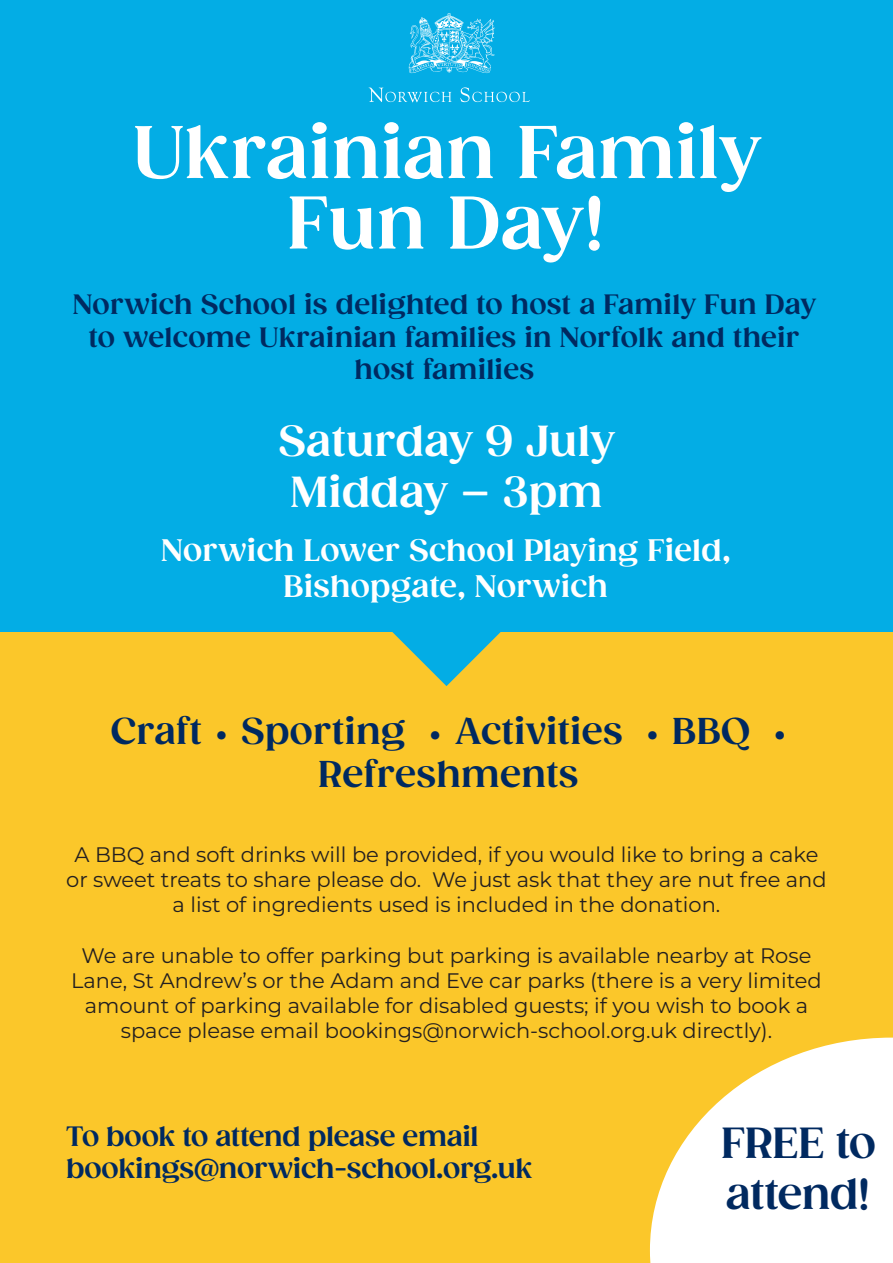
<style>
.page{position:relative;width:893px;height:1263px;background:#fff}
.page>*{position:absolute;margin:0;border:0;box-sizing:border-box;transform-origin:0 0}
.t1{font:700 72px/70.5px "Gazpacho";color:#fff;text-align:center}
.t2{font:700 42px "Gazpacho";letter-spacing:.01em;color:#fff}
.t3{font:700 42px/50.4px "Gazpacho";letter-spacing:-.01em;color:#002960}
.t4{font:700 36px/43.2px "Gazpacho";letter-spacing:.005em;color:#002960;text-align:center}
.t5{font:700 30px/36px "Gazpacho";letter-spacing:.005em;color:#fff;text-align:center}
.t6{font:700 27px/32.4px "Gazpacho";letter-spacing:.005em;color:#002960;text-align:center}
.t7{font:21px/25.2px "Montserrat";color:#231f20;text-align:center}
.s1{font-size:45px}
</style>
<div class="page">
<div style="left:0;top:631px;width:893px;height:632px;background:#fbc72a"></div>
<svg style="left:392px;top:631px;width:109px;height:55px"></svg>
<div style="left:0;top:0;width:893px;height:631px;background:#03ade5"></div>
<svg style="left:650px;top:1037px;width:243px;height:226px;fill:#fff"></svg>
<svg style="left:409px;top:13px;width:86px;height:60px"></svg>
<svg style="left:369px;top:88px;width:83px;height:14px"></svg>
<svg style="left:460px;top:87px;width:70px;height:15px"></svg>
<p class="t1" style="left:133px;top:118px;width:629px">Ukrainian Family<br>Fun Day!</p>
<p class="t6" style="left:73px;top:289px;width:745px">Norwich School is delighted to host a Family Fun Day to welcome Ukrainian families in Norfolk and their host families</p>
<p class="t2" style="left:279px;top:416px;width:337px">Saturday 9 July</p>
<p class="t2" style="left:291px;top:466px;width:313px">Midday – 3pm</p>
<p class="t5" style="left:161px;top:532px;width:571px">Norwich Lower School Playing Field,<br>Bishopgate, Norwich</p>
<p class="t4" style="left:111px;top:709px;width:677px">Craft <span class="s1">.</span> Sporting <span class="s1">.</span> Activities <span class="s1">.</span> BBQ <span class="s1">.<br></span>Refreshments</p>
<p class="t7" style="left:66px;top:841px;width:762px">A BBQ and soft drinks will be provided, if you would like to bring a cake or sweet treats to share please do. We just ask that they are nut free and a list of ingredients used is included in the donation.</p>
<p class="t7" style="left:71px;top:942px;width:752px">We are unable to offer parking but parking is available nearby at Rose Lane, St Andrew’s or the Adam and Eve car parks (there is a very limited amount of parking available for disabled guests; if you wish to book a space please email bookings@norwich-school.org.uk directly).</p>
<p class="t6" style="left:66px;top:1120px;width:414px">To book to attend please email</p>
<p class="t6" style="left:66px;top:1152px;width:468px">bookings@norwich-school.org.uk</p>
<p class="t3" style="left:721px;top:1118px;width:156px">FREE to attend!</p>
</div>
